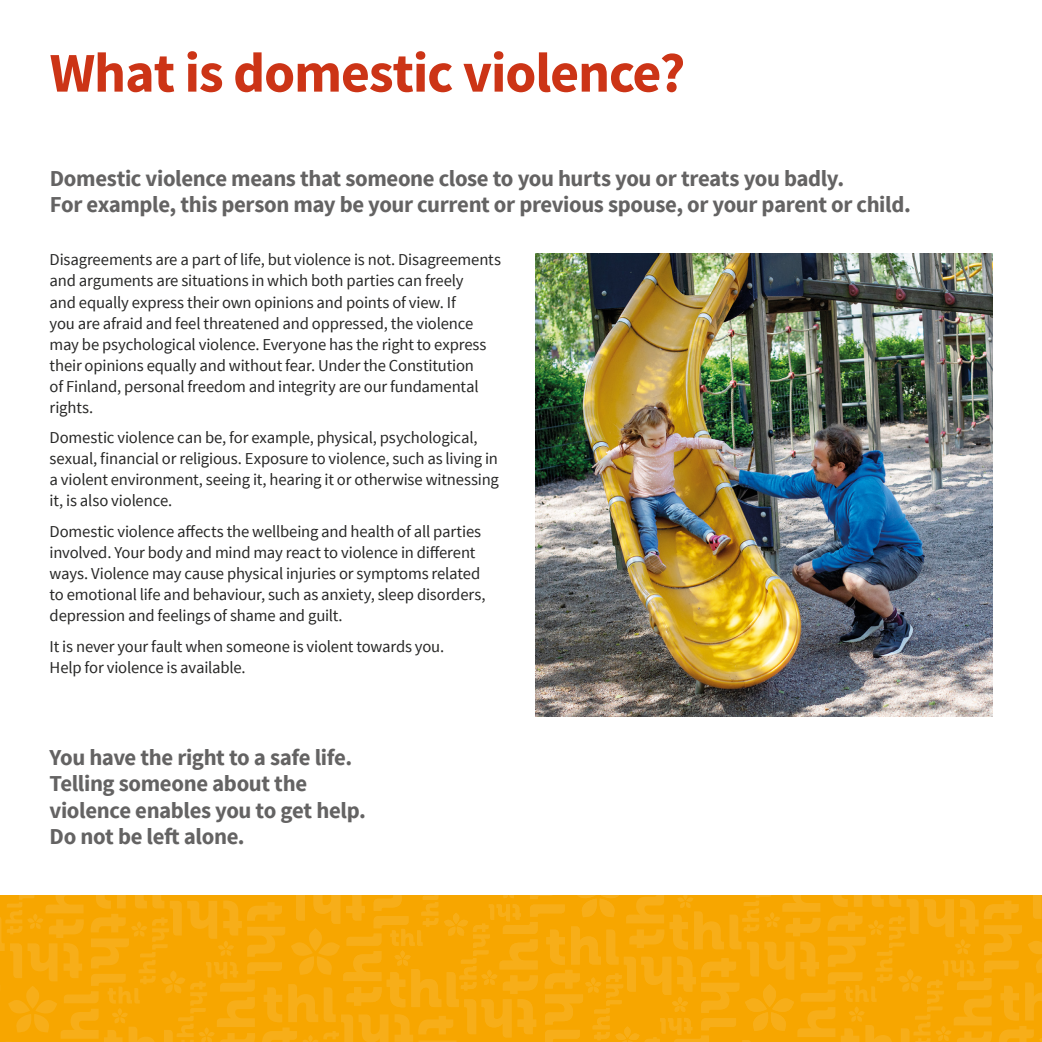
<style>
.page{position:relative;width:1042px;height:1042px;background:#fff}
.page>*{position:absolute;margin:0;border:0;box-sizing:border-box;transform-origin:0 0}
.OTSIKKO_1_-_punainen{font:700 56px "Source Sans Pro";letter-spacing:-.02em;color:#cc3416}
.INGRESSI_LAINAUS{font:700 22.75px/26.2px "Source Sans Pro";letter-spacing:-.015em;color:#646363}
.LEIPÄTEKSTI{font:16.62px/21px "Source Sans Pro";letter-spacing:-.01em;color:#282827}
</style>
<div class="page">
<svg style="left:0;top:895px;width:1042px;height:147px;background:#f7a808"></svg>
<img style="left:536px;top:253px;width:456px;height:463px">
<h1 class="OTSIKKO_1_-_punainen" style="left:50px;top:37px;width:637px">What is domestic violence?</h1>
<p class="INGRESSI_LAINAUS" style="left:50px;top:166px;width:862px">Domestic violence means that someone close to you hurts you or treats you badly.<br>For example, this person may be your current or previous spouse, or your parent or child.</p>
<p class="LEIPÄTEKSTI" style="left:50px;top:250px;width:453px">Disagreements are a part of life, but violence is not. Disagreements and arguments are situations in which both parties can freely<br>and equally express their own opinions and points of view. If<br>you are afraid and feel threatened and oppressed, the violence may be psychological violence. Everyone has the right to express their opinions equally and without fear. Under the Constitution<br>of Finland, personal freedom and integrity are our fundamental rights.</p>
<p class="LEIPÄTEKSTI" style="left:50px;top:428px;width:451px">Domestic violence can be, for example, physical, psychological, sexual, financial or religious. Exposure to violence, such as living in a violent environment, seeing it, hearing it or otherwise witnessing it, is also violence.</p>
<p class="LEIPÄTEKSTI" style="left:50px;top:522px;width:437px">Domestic violence affects the wellbeing and health of all parties involved. Your body and mind may react to violence in different ways. Violence may cause physical injuries or symptoms related to emotional life and behaviour, such as anxiety, sleep disorders, depression and feelings of shame and guilt.</p>
<p class="LEIPÄTEKSTI" style="left:50px;top:636px;width:396px">It is never your fault when someone is violent towards you.<br>Help for violence is available.</p>
<h2 class="INGRESSI_LAINAUS" style="left:50px;top:745px;width:318px">You have the right to a safe life.<br>Telling someone about the violence enables you to get help.<br>Do not be left alone.</h2>
</div>
